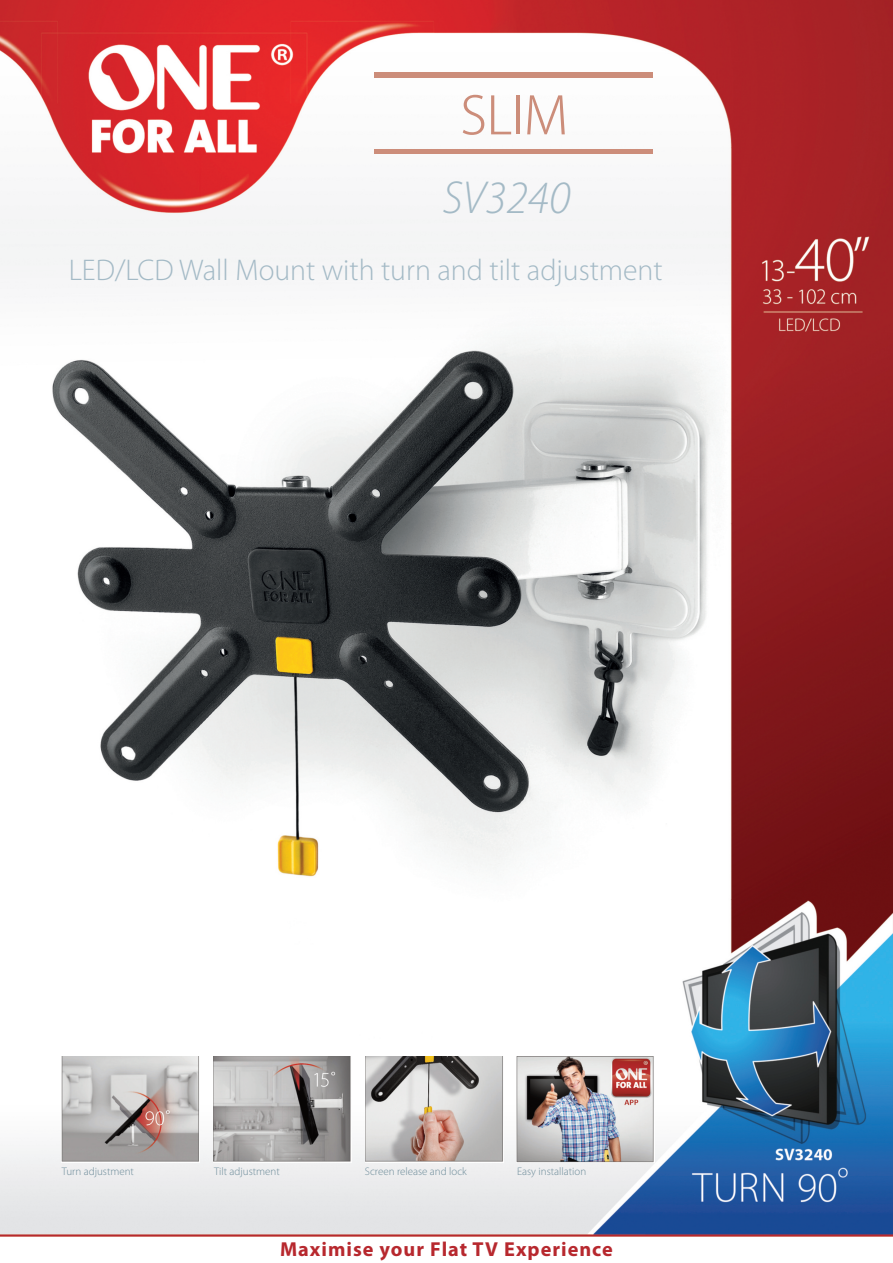
<style>
.page{position:relative;width:893px;height:1263px;background:#fff}
.page>*{position:absolute;margin:0;border:0;box-sizing:border-box;transform-origin:0 0}
.t1{font:italic 300 46.5px "Myriad Pro";color:#a4bac6}
.t2{font:300 30px "Myriad Pro";color:#a4bac6}
.t3{font:700 20.25px "Myriad Pro";letter-spacing:.05em;color:#b7282e}
.t4{font:300 10.95px "Myriad Pro";color:#6c8b99}
</style>
<div class="page">
<img style="left:0;top:0;width:893px;height:1237px">
<img style="left:374px;top:73px;width:279px;height:4px">
<img style="left:374px;top:149px;width:279px;height:5px">
<svg style="left:463px;top:95px;width:21px;height:40px"></svg>
<svg style="left:491px;top:95px;width:20px;height:39px"></svg>
<hr style="left:516px;top:95px;width:4px;height:39px;background:#cc8d7a">
<svg style="left:527px;top:95px;width:38px;height:39px"></svg>
<img style="left:62px;top:1057px;width:137px;height:105px">
<img style="left:213px;top:1057px;width:138px;height:105px">
<img style="left:365px;top:1057px;width:138px;height:105px">
<img style="left:517px;top:1057px;width:137px;height:105px">
<h1 class="t1" style="left:442px;top:180px;width:130px">SV3240</h1>
<h2 class="t2" style="left:69px;top:259px;width:596px">LED/LCD Wall Mount with turn and tilt adjustment</h2>
<p class="t4" style="left:62px;top:1167px;width:74px">Turn adjustment</p>
<p class="t4" style="left:214px;top:1167px;width:67px">Tilt adjustment</p>
<p class="t4" style="left:365px;top:1167px;width:103px">Screen release and lock</p>
<p class="t4" style="left:517px;top:1167px;width:71px">Easy installation</p>
<h3 class="t3" style="left:280px;top:1241px;width:334px">Maximise your Flat TV Experience</h3>
</div>
